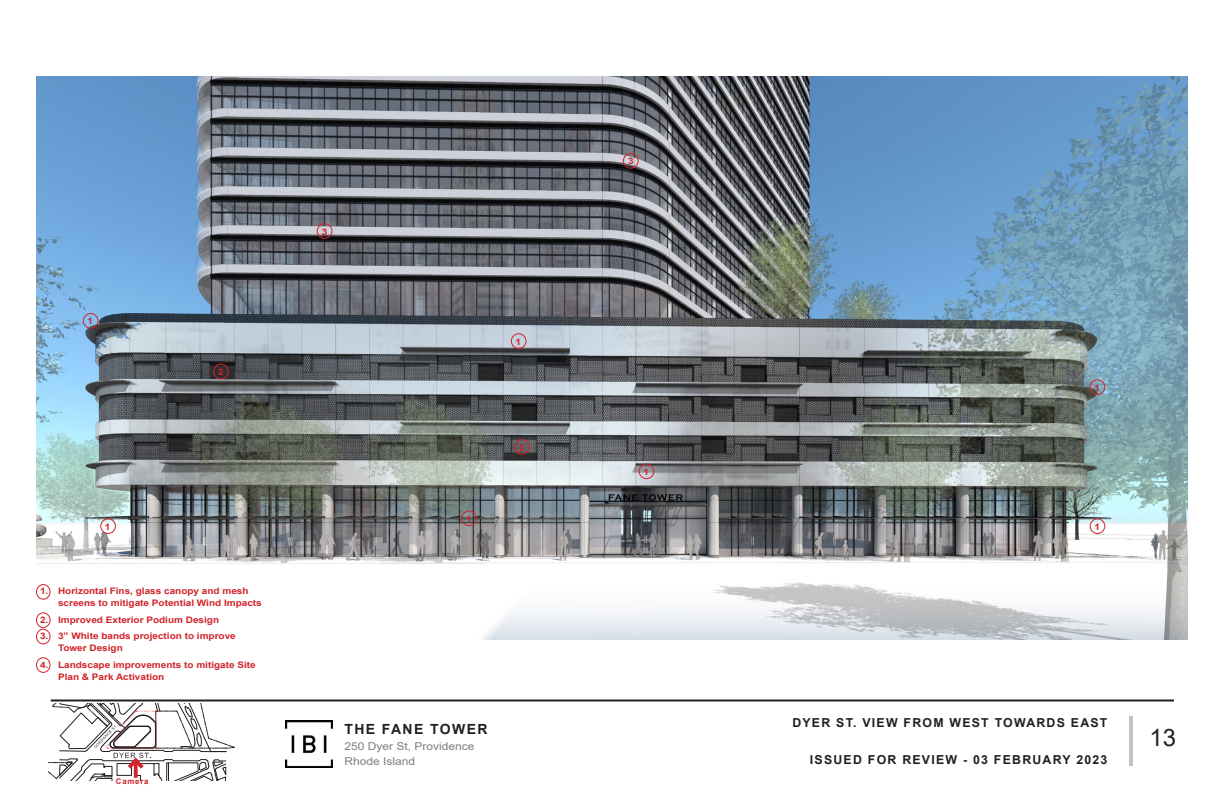
<style>
.page{position:relative;width:1224px;height:792px;background:#fff}
.page>*{position:absolute;margin:0;border:0;box-sizing:border-box;transform-origin:0 0}
.t1{font:24px "Arial";color:#231f20}
.t2{font:700 14px "Arial";letter-spacing:.1em;color:#231f20}
.t3{font:700 12.3px "Arial";letter-spacing:.1em;color:#231f20}
.t4{font:10.8px "Arial";color:#7c7e81;scale:1.11 1}
.t5{font:700 9px/12px "Arial";color:#d1232a;scale:1.11 1}
.t6{font:700 7.8px "Arial";letter-spacing:.1em;color:#d1232a}
</style>
<div class="page">
<hr style="left:1129px;top:716px;width:3px;height:50px;background:#c2c3c6">
<img style="left:286px;top:721px;width:47px;height:47px">
<hr style="left:51px;top:700px;width:1123px;height:2px;background:#231f20">
<img style="left:36px;top:77px;width:1152px;height:563px">
<svg style="left:48px;top:703px;width:187px;height:78px"></svg>
<div style="left:511px;top:333px;width:15px;height:16px;border:1px solid #d1232a;border-radius:50%"></div>
<div style="left:83px;top:313px;width:15px;height:16px;border:1px solid #d1232a;border-radius:50%"></div>
<div style="left:1090px;top:379px;width:15px;height:16px;border:1px solid #d1232a;border-radius:50%"></div>
<div style="left:639px;top:464px;width:15px;height:15px;border:1px solid #d1232a;border-radius:50%"></div>
<div style="left:100px;top:518px;width:16px;height:16px;border:1px solid #d1232a;border-radius:50%"></div>
<div style="left:1090px;top:518px;width:15px;height:16px;border:1px solid #d1232a;border-radius:50%"></div>
<div style="left:461px;top:510px;width:16px;height:16px;border:1px solid #d1232a;border-radius:50%"></div>
<div style="left:514px;top:439px;width:16px;height:16px;border:1px solid #d1232a;border-radius:50%"></div>
<div style="left:213px;top:364px;width:16px;height:15px;border:1px solid #d1232a;border-radius:50%"></div>
<div style="left:317px;top:223px;width:15px;height:16px;border:1px solid #d1232a;border-radius:50%"></div>
<div style="left:623px;top:153px;width:16px;height:16px;border:1px solid #d1232a;border-radius:50%"></div>
<div style="left:40px;top:582px;width:223px;height:103px;background:#fff"></div>
<div style="left:36px;top:584px;width:15px;height:16px;border:1px solid #d1232a;border-radius:50%"></div>
<div style="left:36px;top:612px;width:15px;height:16px;border:1px solid #d1232a;border-radius:50%"></div>
<div style="left:36px;top:629px;width:15px;height:15px;border:1px solid #d1232a;border-radius:50%"></div>
<div style="left:36px;top:657px;width:15px;height:16px;border:1px solid #d1232a;border-radius:50%"></div>
<p class="t5" style="left:322px;top:226px;width:7px">3</p>
<p class="t5" style="left:628px;top:155px;width:7px">3</p>
<p class="t5" style="left:88px;top:315px;width:7px">1</p>
<p class="t5" style="left:218px;top:366px;width:7px">2</p>
<p class="t5" style="left:516px;top:335px;width:7px">1</p>
<p class="t5" style="left:1094px;top:382px;width:7px">1</p>
<p class="t5" style="left:519px;top:442px;width:7px">2</p>
<p class="t5" style="left:643px;top:466px;width:7px">1</p>
<p class="t5" style="left:466px;top:513px;width:7px">1</p>
<p class="t5" style="left:105px;top:521px;width:7px">1</p>
<p class="t5" style="left:1094px;top:521px;width:7px">1</p>
<p class="t5" style="left:58px;top:585px;width:185px;text-indent:-18px">1. Horizontal Fins, glass canopy and mesh screens to mitigate Potential Wind Impacts</p>
<p class="t5" style="left:40px;top:614px;width:163px">2. Improved Exterior Podium Design</p>
<p class="t5" style="left:58px;top:630px;width:162px;text-indent:-18px">3. 3” White bands projection to improve<br>Tower Design</p>
<p class="t5" style="left:58px;top:659px;width:180px;text-indent:-18px">4. Landscape improvements to mitigate Site<br>Plan &amp; Park Activation</p>
<p class="t6" style="left:116px;top:775px;width:34px">Camera</p>
<h2 class="t2" style="left:344px;top:719px;width:145px">THE FANE TOWER</h2>
<p class="t4" style="left:344px;top:739px;width:119px">250 Dyer St, Providence</p>
<p class="t4" style="left:344px;top:753px;width:65px">Rhode Island</p>
<p class="t3" style="left:792px;top:714px;width:317px">DYER ST. VIEW FROM WEST TOWARDS EAST</p>
<h3 class="t3" style="left:810px;top:751px;width:299px">ISSUED FOR REVIEW - 03 FEBRUARY 2023</h3>
<h1 class="t1" style="left:1149px;top:721px;width:28px">13</h1>
</div>
